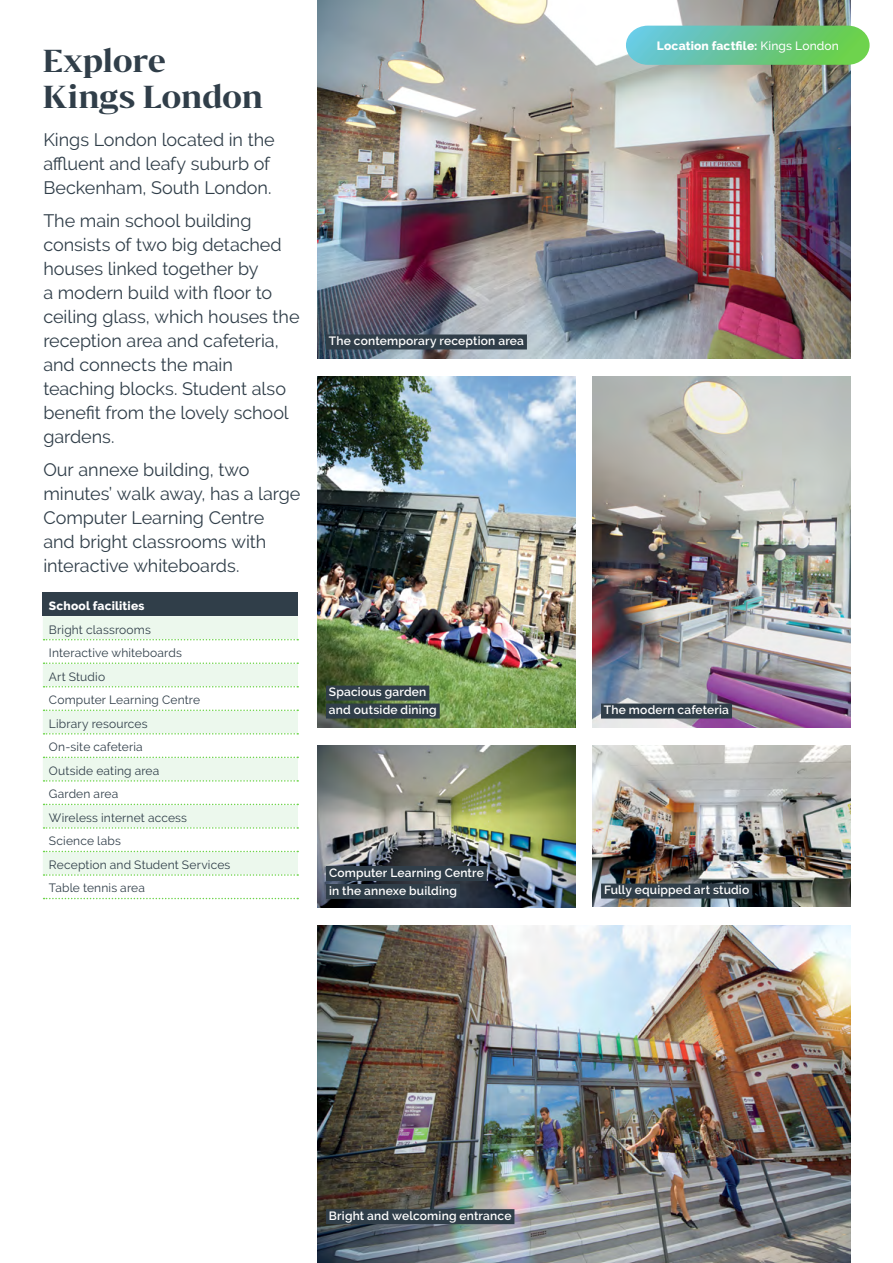
<style>
.page{position:relative;width:893px;height:1263px;background:#fff}
.page>*{position:absolute;margin:0;border:0;box-sizing:border-box;transform-origin:0 0}
.t1{font:700 30px/36px "Bw Darius";letter-spacing:-.01em;color:#303e49}
.t2{font:18px/24px "Raleway";letter-spacing:-.005em;color:#303e49}
.t3{font:12px/23.5px "Raleway";letter-spacing:.015em;color:#303e49}
.t4{font:600 12px/18px "Raleway";letter-spacing:.015em;color:#fff}
.t5{font:800 12px "Raleway";letter-spacing:.015em;color:#fff}
.s1{font-weight:500}
</style>
<div class="page">
<div style="left:43px;top:593px;width:255px;height:23px;background:#303e49"></div>
<svg style="left:43px;top:616px;width:255px;height:259px;fill:#ecf8ed"></svg>
<svg style="left:44px;top:639px;width:254px;height:1px"></svg>
<svg style="left:44px;top:662px;width:254px;height:2px"></svg>
<svg style="left:44px;top:686px;width:254px;height:1px"></svg>
<svg style="left:44px;top:709px;width:254px;height:2px"></svg>
<svg style="left:44px;top:733px;width:254px;height:1px"></svg>
<svg style="left:44px;top:757px;width:254px;height:1px"></svg>
<svg style="left:44px;top:780px;width:254px;height:2px"></svg>
<svg style="left:44px;top:804px;width:254px;height:1px"></svg>
<svg style="left:44px;top:827px;width:254px;height:2px"></svg>
<svg style="left:44px;top:851px;width:254px;height:1px"></svg>
<svg style="left:44px;top:874px;width:254px;height:2px"></svg>
<svg style="left:44px;top:898px;width:254px;height:1px"></svg>
<img style="left:592px;top:376px;width:258px;height:351px">
<img style="left:317px;top:925px;width:533px;height:338px">
<img style="left:317px;top:745px;width:258px;height:162px">
<div style="left:601px;top:703px;width:131px;height:15px;background:#303e49"></div>
<div style="left:326px;top:1209px;width:188px;height:15px;background:#303e49"></div>
<div style="left:326px;top:866px;width:161px;height:15px;background:#303e49"></div>
<div style="left:326px;top:884px;width:134px;height:15px;background:#303e49"></div>
<img style="left:317px;top:0;width:533px;height:358px">
<img style="left:317px;top:376px;width:258px;height:351px">
<img style="left:592px;top:745px;width:258px;height:162px">
<div style="left:326px;top:334px;width:201px;height:15px;background:#303e49"></div>
<div style="left:326px;top:685px;width:103px;height:15px;background:#303e49"></div>
<div style="left:326px;top:703px;width:114px;height:15px;background:#303e49"></div>
<div style="left:601px;top:883px;width:151px;height:15px;background:#303e49"></div>
<svg style="left:626px;top:26px;width:244px;height:39px;background:#6dc895"></svg>
<h1 class="t1" style="left:43px;top:41px;width:222px">Explore<br>Kings London</h1>
<p class="t2" style="left:43px;top:127px;width:233px">Kings London located in the affluent and leafy suburb of<br>Beckenham, South London.</p>
<p class="t2" style="left:43px;top:208px;width:258px">The main school building consists of two big detached houses linked together by<br>a modern build with floor to ceiling glass, which houses the reception area and cafeteria, and connects the main teaching blocks. Student also benefit from the lovely school gardens.</p>
<p class="t2" style="left:43px;top:457px;width:259px">Our annexe building, two minutes’ walk away, has a large<br>Computer Learning Centre<br>and bright classrooms with interactive whiteboards.</p>
<p class="t5" style="left:49px;top:599px;width:97px">School facilities</p>
<p class="t3" style="left:49px;top:617px;width:183px">Bright classrooms<br>Interactive whiteboards<br>Art Studio<br>Computer Learning Centre<br>Library resources<br>On-site cafeteria<br>Outside eating area<br>Garden area<br>Wireless internet access<br>Science labs<br>Reception and Student Services<br>Table tennis area</p>
<p class="t4" style="left:329px;top:332px;width:196px">The contemporary reception area</p>
<p class="t4" style="left:329px;top:683px;width:109px">Spacious garden and outside dining</p>
<p class="t4" style="left:329px;top:863px;width:156px">Computer Learning Centre in the annexe building</p>
<p class="t5" style="left:657px;top:39px;width:184px">Location factfile: <span class="s1">Kings London</span></p>
<p class="t4" style="left:604px;top:701px;width:127px">The modern cafeteria</p>
<p class="t4" style="left:604px;top:881px;width:147px">Fully equipped art studio</p>
<p class="t4" style="left:329px;top:1207px;width:184px">Bright and welcoming entrance</p>
</div>
